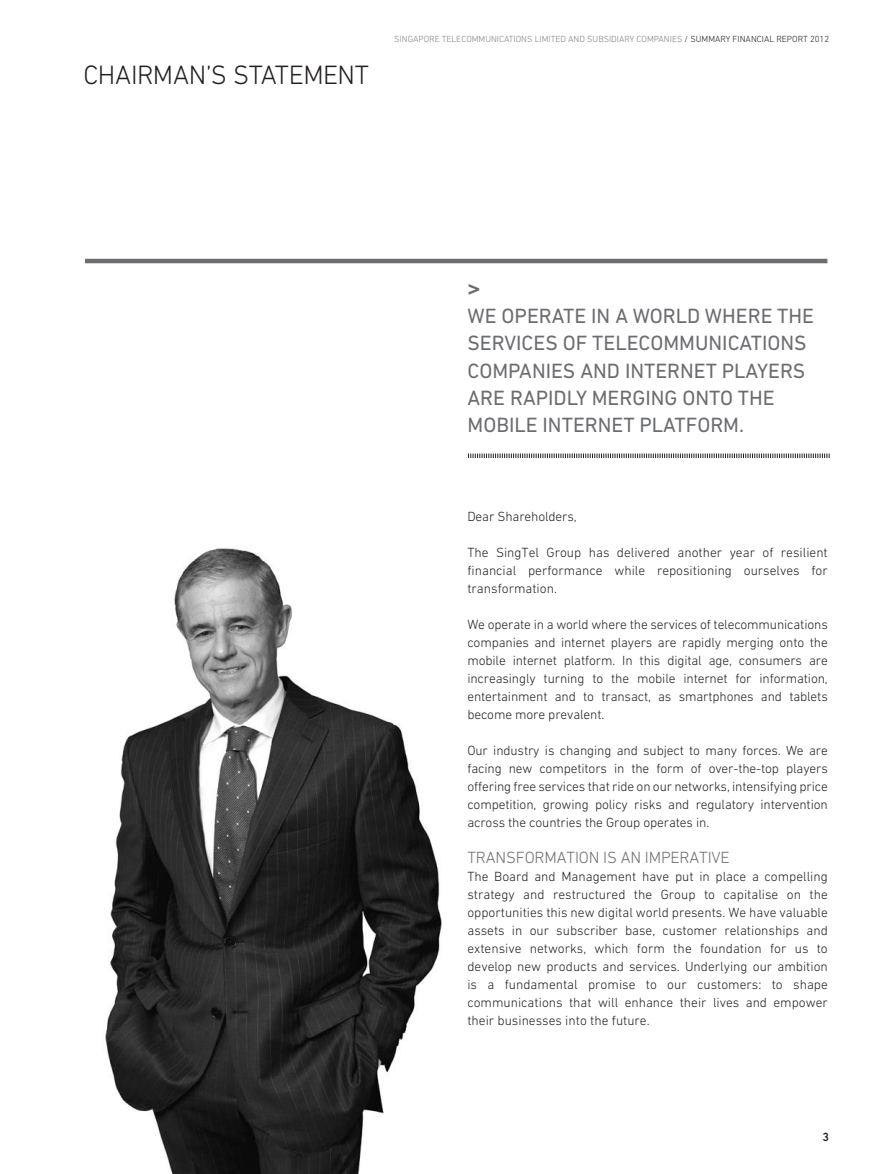
<style>
.page{position:relative;width:893px;height:1174px;background:#fff}
.page>*{position:absolute;margin:0;border:0;box-sizing:border-box;transform-origin:0 0}
.t1{font:300 27px "DIN Next LT Pro";letter-spacing:-.02em;color:#231f20}
.t2{font:500 24px "DIN Next LT Pro";color:#6c6d70}
.t3{font:21px/27px "DIN Next LT Pro";color:#6c6d70}
.t4{font:300 16.5px "DIN Next LT Pro";color:#6c6d70}
.t5{font:300 13.5px/18px "DIN Next LT Pro";letter-spacing:-.01em;color:#231f20;text-align:justify}
.t6{font:500 12px "DIN Next LT Pro";color:#231f20}
.t7{font:300 9px "DIN Next LT Pro";color:#808285}
.s1{color:#231f20}
</style>
<div class="page">
<img style="left:105px;top:548px;width:337px;height:626px">
<hr style="left:85px;top:259px;width:742px;height:4px;background:#6c6d70">
<svg style="left:468px;top:453px;width:362px;height:5px"></svg>
<p class="t1" style="left:84px;top:59px;width:287px">CHAIRMAN’S STATEMENT</p>
<p class="t7" style="left:394px;top:33px;width:436px">SINGAPORE TELECOMMUNICATIONS LIMITED AND SUBSIDIARY COMPANIES <span class="s1">/ SUMMARY FINANCIAL REPORT 2012</span></p>
<p class="t2" style="left:467px;top:274px;width:15px">&gt;</p>
<p class="t3" style="left:467px;top:302px;width:252px">WE OPERATE IN A WORLD WHERE</p>
<p class="t3" style="left:777px;top:302px;width:13px">THE</p>
<p class="t3" style="left:467px;top:329px;width:13px">SERV</p>
<p class="t3" style="left:516px;top:329px;width:18px">ICES</p>
<p class="t3" style="left:467px;top:329px;width:326px;text-indent:95px">OF TELECOMMUNICATIONS<br>COMPAN IES AND INTERNET</p>
<p class="t3" style="left:722px;top:356px;width:48px">PLAYERS</p>
<p class="t3" style="left:467px;top:383px;width:138px">ARE RAPIDLY MERG</p>
<p class="t3" style="left:645px;top:383px;width:106px">ING ONTO THE</p>
<p class="t3" style="left:467px;top:410px;width:94px">MOBILE INTERNET</p>
<p class="t3" style="left:639px;top:410px;width:106px">PLATFORM .</p>
<p class="t5" style="left:467px;top:507px;width:111px">Dear Shareholders,</p>
<p class="t5" style="left:467px;top:543px;width:362px">The SingTel Group has delivered another year of resilient financial performance while repositioning ourselves for transformation.</p>
<p class="t5" style="left:467px;top:615px;width:362px">We operate in a world where the services of telecommunications companies and internet players are rapidly merging onto the mobile internet platform. In this digital age, consumers are increasingly turning to the mobile internet for information, entertainment and to transact, as smartphones and tablets become more prevalent.</p>
<p class="t5" style="left:467px;top:741px;width:362px">Our industry is changing and subject to many forces. We are facing new competitors in the form of over-the-top players offering free services that ride on our networks, intensifying price competition, growing policy risks and regulatory intervention across the countries the Group operates in.</p>
<p class="t4" style="left:467px;top:848px;width:19px">Transformation</p>
<p class="t4" style="left:603px;top:848px;width:51px">isanimperative</p>
<p class="t5" style="left:467px;top:867px;width:362px">The Board and Management have put in place a compelling strategy and restructured the Group to capitalise on the opportunities this new digital world presents. We have valuable assets in our subscriber base, customer relationships and extensive networks, which form the foundation for us to develop new products and services. Underlying our ambition is a fundamental promise to our customers: to shape communications that will enhance their lives and empower their businesses into the future.</p>
<p class="t6" style="left:823px;top:1130px;width:8px">3</p>
</div>
